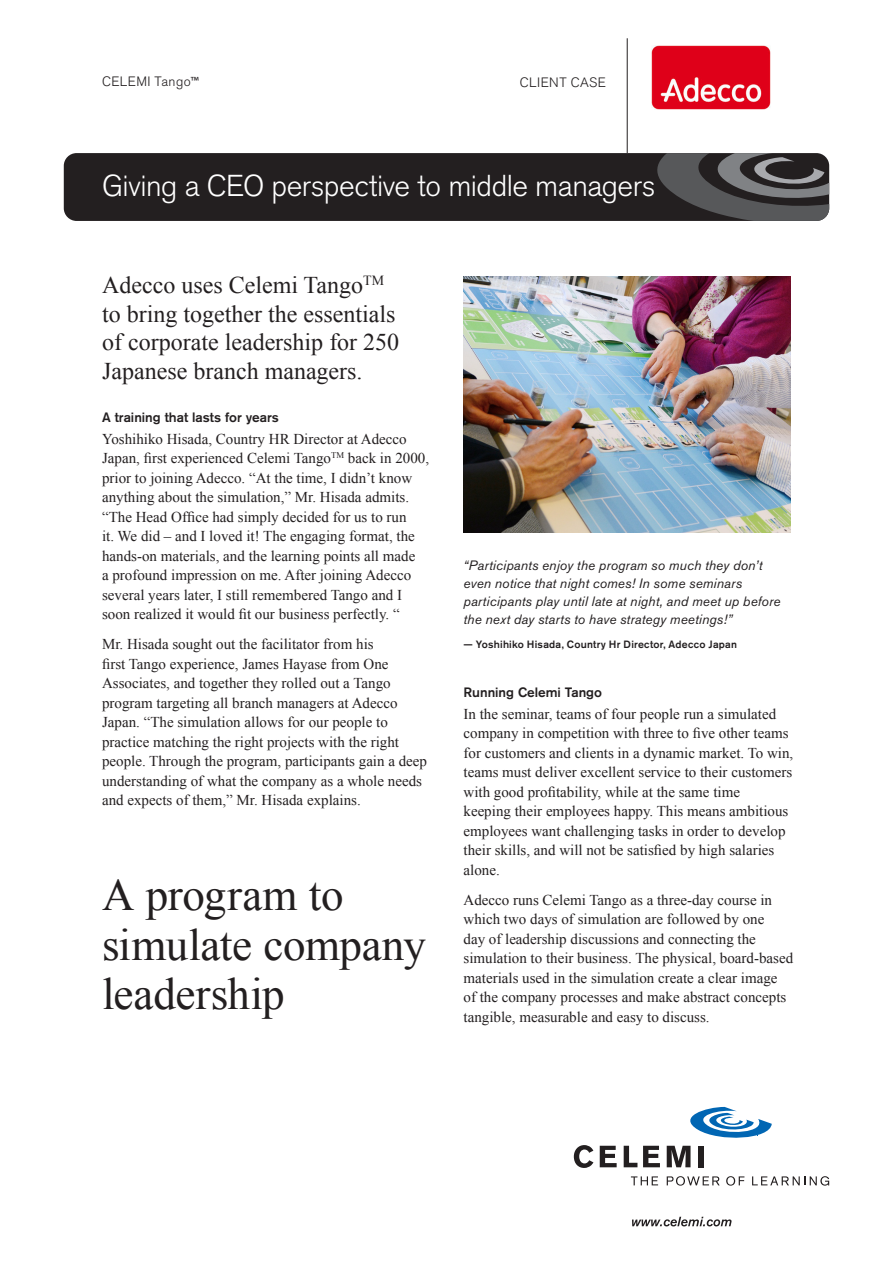
<style>
.page{position:relative;width:893px;height:1263px;background:#fff}
.page>*{position:absolute;margin:0;border:0;box-sizing:border-box;transform-origin:0 0}
.Tag_30{font:45px/49.5px "Times New Roman";letter-spacing:-.01em;color:#231f20}
.Headline{font:300 30px "Akzidenz Grotesk Pro";letter-spacing:-.015em;color:#fff}
.Ingress_16{font:24px/28.5px "Times New Roman";color:#231f20}
.Body_10_13{font:15px/19.5px "Times New Roman";color:#231f20}
.Akz_It_9{font:italic 13.5px/18px "Akzidenz Grotesk Pro";letter-spacing:.01em;color:#231f20}
.Head_Akz_9{font:500 13.5px "Akzidenz Grotesk Pro";color:#231f20}
.t1{font:300 13.5px "Akzidenz Grotesk Pro";letter-spacing:.03em;color:#231f20}
.Akz_B_7{font:500 10.5px "Akzidenz Grotesk Pro";letter-spacing:.02em;color:#231f20}
.s1{font-family:"Myriad Pro";font-weight:400}
</style>
<div class="page">
<svg style="left:631px;top:1176px;width:27px;height:9px"></svg>
<svg style="left:667px;top:1176px;width:53px;height:9px"></svg>
<svg style="left:726px;top:1176px;width:18px;height:9px"></svg>
<svg style="left:752px;top:1176px;width:77px;height:9px"></svg>
<svg style="left:574px;top:1145px;width:19px;height:23px"></svg>
<svg style="left:600px;top:1146px;width:17px;height:21px"></svg>
<svg style="left:624px;top:1146px;width:13px;height:21px"></svg>
<svg style="left:643px;top:1146px;width:17px;height:21px"></svg>
<svg style="left:667px;top:1107px;width:105px;height:60px"></svg>
<div style="left:698px;top:1146px;width:6px;height:21px;background:#231f20"></div>
<svg style="left:632px;top:1217px;width:99px;height:9px"></svg>
<hr style="left:627px;top:38px;width:1px;height:115px;background:#231f20">
<div style="left:64px;top:153px;width:765px;height:68px;background:#231f20;border-radius:13px"></div>
<svg style="left:652px;top:153px;width:177px;height:68px"></svg>
<img style="left:463px;top:276px;width:328px;height:257px">
<img style="left:652px;top:46px;width:118px;height:63px">
<p class="t1" style="left:102px;top:73px;width:98px">CELEMI Tango<span class="s1">™</span></p>
<p class="t1" style="left:520px;top:73px;width:87px">CLIENT CASE</p>
<p class="Headline" style="left:102px;top:166px;width:555px">Giving a CEO perspective to middle managers</p>
<p class="Ingress_16" style="left:102px;top:270px;width:299px">Adecco uses Celemi Tango<sup>TM </sup>to bring together the essentials of corporate leadership for 250<br>Japanese branch managers.</p>
<p class="Head_Akz_9" style="left:102px;top:409px;width:178px">A training that lasts for years</p>
<p class="Body_10_13" style="left:102px;top:429px;width:329px">Yoshihiko Hisada, Country HR Director at Adecco Japan, first experienced Celemi Tango<sup>TM</sup> back in 2000, prior to joining Adecco. “At the time, I didn’t know anything about the simulation,” Mr. Hisada admits. “The Head Office had simply decided for us to run<br>it. We did – and I loved it! The engaging format, the hands-on materials, and the learning points all made<br>a profound impression on me. After joining Adecco several years later, I still remembered Tango and I soon realized it would fit our business perfectly. “</p>
<p class="Body_10_13" style="left:102px;top:634px;width:327px">Mr. Hisada sought out the facilitator from his<br>first Tango experience, James Hayase from One Associates, and together they rolled out a Tango program targeting all branch managers at Adecco Japan. “The simulation allows for our people to practice matching the right projects with the right people. Through the program, participants gain a deep understanding of what the company as a whole needs and expects of them,” Mr. Hisada explains.</p>
<p class="Tag_30" style="left:102px;top:870px;width:325px">A program to simulate company leadership</p>
<p class="Akz_It_9" style="left:463px;top:556px;width:318px">“Participants enjoy the program so much they don’t even notice that night comes! In some seminars participants play until late at night, and meet up before the next day starts to have strategy meetings!”</p>
<p class="Akz_B_7" style="left:463px;top:637px;width:275px">— Yoshihiko Hisada, Country Hr Director, Adecco Japan</p>
<p class="Head_Akz_9" style="left:463px;top:683px;width:140px">Running Celemi Tango</p>
<p class="Body_10_13" style="left:463px;top:703px;width:331px">In the seminar, teams of four people run a simulated company in competition with three to five other teams for customers and clients in a dynamic market. To win, teams must deliver excellent service to their customers with good profitability, while at the same time<br>keeping their employees happy. This means ambitious employees want challenging tasks in order to develop their skills, and will not be satisfied by high salaries alone.</p>
<p class="Body_10_13" style="left:463px;top:890px;width:331px">Adecco runs Celemi Tango as a three-day course in which two days of simulation are followed by one<br>day of leadership discussions and connecting the simulation to their business. The physical, board-based materials used in the simulation create a clear image of the company processes and make abstract concepts tangible, measurable and easy to discuss.</p>
</div>
